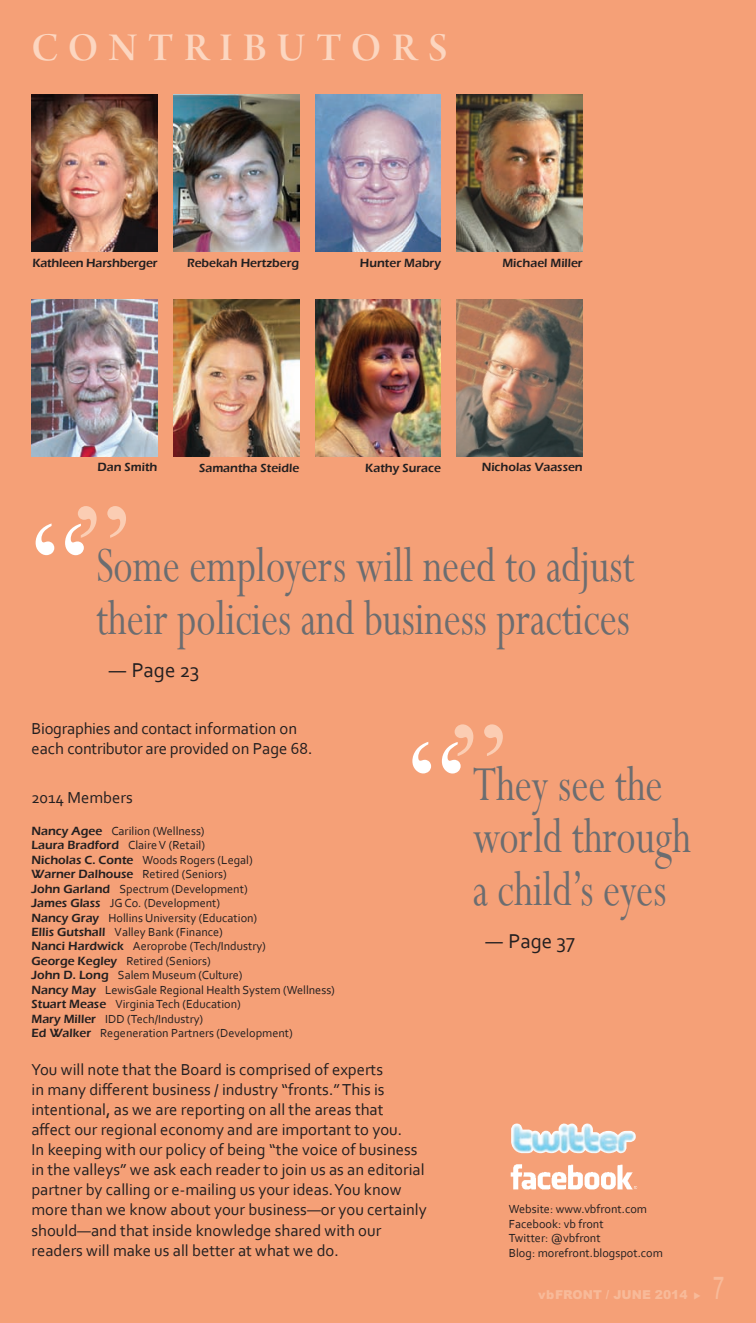
<style>
.page{position:relative;width:756px;height:1323px;background:#f5a077}
.page>*{position:absolute;margin:0;border:0;box-sizing:border-box;transform-origin:0 0}
.t1{font:126px "Times New Roman";color:#fff}
.t2{font:54.6px/52.5px "Perpetua";color:#6c6d70;scale:.77 1}
.t3{font:42px "Arno Pro Smbd Display";letter-spacing:.25em;color:#fcd6c0}
.t4{font:31.5px "Arial";color:#f8ba99;scale:.67 1}
.t5{font:21px "Corbel";color:#231f20}
.t6{font:16.62px/20.1px "Corbel";color:#231f20}
.t7{font:12.25px/14.5px "Corbel";color:#231f20}
.t8{font:600 12.25px "Eras ITC";color:#231f20}
.t9{font:900 12.25px "Arial";color:#f8ba99}
.s1{color:#fbcdb3}
.s2{font-family:"Eras ITC";font-weight:600}
</style>
<div class="page">
<img style="left:173px;top:299px;width:126px;height:158px">
<img style="left:510px;top:1164px;width:128px;height:26px">
<img style="left:511px;top:1123px;width:125px;height:30px">
<img style="left:457px;top:94px;width:126px;height:158px">
<img style="left:32px;top:94px;width:126px;height:158px">
<img style="left:315px;top:299px;width:126px;height:158px">
<img style="left:457px;top:299px;width:126px;height:158px">
<img style="left:173px;top:94px;width:126px;height:158px">
<img style="left:32px;top:299px;width:126px;height:158px">
<img style="left:315px;top:94px;width:126px;height:158px">
<h3 class="t3" style="left:32px;top:32px;width:417px">CONTRIBUTORS</h3>
<p class="t8" style="left:32px;top:256px;width:126px">Kathleen Harshberger</p>
<p class="t8" style="left:502px;top:256px;width:82px">Michael Miller</p>
<p class="t8" style="left:360px;top:256px;width:83px">Hunter Mabry</p>
<p class="t8" style="left:187px;top:256px;width:114px">Rebekah Hertzberg</p>
<p class="t8" style="left:97px;top:460px;width:62px">Dan Smith</p>
<p class="t8" style="left:199px;top:461px;width:102px">Samantha Steidle</p>
<p class="t8" style="left:365px;top:461px;width:77px">Kathy Surace</p>
<p class="t8" style="left:482px;top:460px;width:103px">Nicholas Vaassen</p>
<h1 class="t1" style="left:31px;top:497px;width:100px">“<span class="s1">”</span></h1>
<h2 class="t2" style="left:96px;top:542px;width:701px">Some employers will need to adjust their policies and business practices</h2>
<h3 class="t5" style="left:109px;top:662px;width:92px">— Page 23</h3>
<h3 class="t6" style="left:31px;top:720px;width:282px">Biographies and contact information on each contributor are provided on Page 68.</h3>
<h1 class="t1" style="left:408px;top:715px;width:100px">“<span class="s1">”</span></h1>
<h2 class="t2" style="left:473px;top:760px;width:285px">They see the world through a child’s eyes</h2>
<h3 class="t5" style="left:486px;top:933px;width:91px">— Page 37</h3>
<h3 class="t6" style="left:32px;top:789px;width:103px">2014 Members</h3>
<p class="t7" style="left:32px;top:825px;width:305px"><span class="s2">Nancy Agee</span> Carilion (Wellness)<br><span class="s2">Laura Bradford</span> Claire V (Retail)<br><span class="s2">Nicholas C. Conte</span> Woods Rogers (Legal)<br><span class="s2">Warner Dalhouse</span> Retired (Seniors)<br><span class="s2">John Garland</span> Spectrum (Development)<br><span class="s2">James Glass</span> JG Co. (Development)<br><span class="s2">Nancy Gray</span> Hollins University (Education)<br><span class="s2">Ellis Gutshall</span> Valley Bank (Finance)<br><span class="s2">Nanci Hardwick</span> Aeroprobe (Tech/Industry)<br><span class="s2">George Kegley</span> Retired (Seniors)<br><span class="s2">John D. Long</span> Salem Museum (Culture)<br><span class="s2">Nancy May</span> LewisGale Regional Health System (Wellness)<br><span class="s2">Stuart Mease</span> Virginia Tech (Education)<br><span class="s2">Mary Miller</span> IDD (Tech/Industry)<br><span class="s2">Ed Walker</span> Regeneration Partners (Development)</p>
<p class="t6" style="left:32px;top:1061px;width:397px">You will note that the Board is comprised of experts<br>in many different business / industry “fronts.” This is intentional, as we are reporting on all the areas that affect our regional economy and are important to you.<br>In keeping with our policy of being “the voice of business in the valleys” we ask each reader to join us as an editorial partner by calling or e-mailing us your ideas. You know more than we know about your business—or you certainly should—and that inside knowledge shared with our readers will make us all better at what we do.</p>
<p class="t7" style="left:509px;top:1203px;width:156px">Website: www.vbfront.com<br>Facebook: vb front<br>Twitter: @vbfront<br>Blog: morefront.blogspot.com</p>
<p class="t9" style="left:538px;top:1285px;width:164px">vbFRONT / JUNE 2014 ◆</p>
<h3 class="t4" style="left:713px;top:1270px;width:19px">7</h3>
</div>
